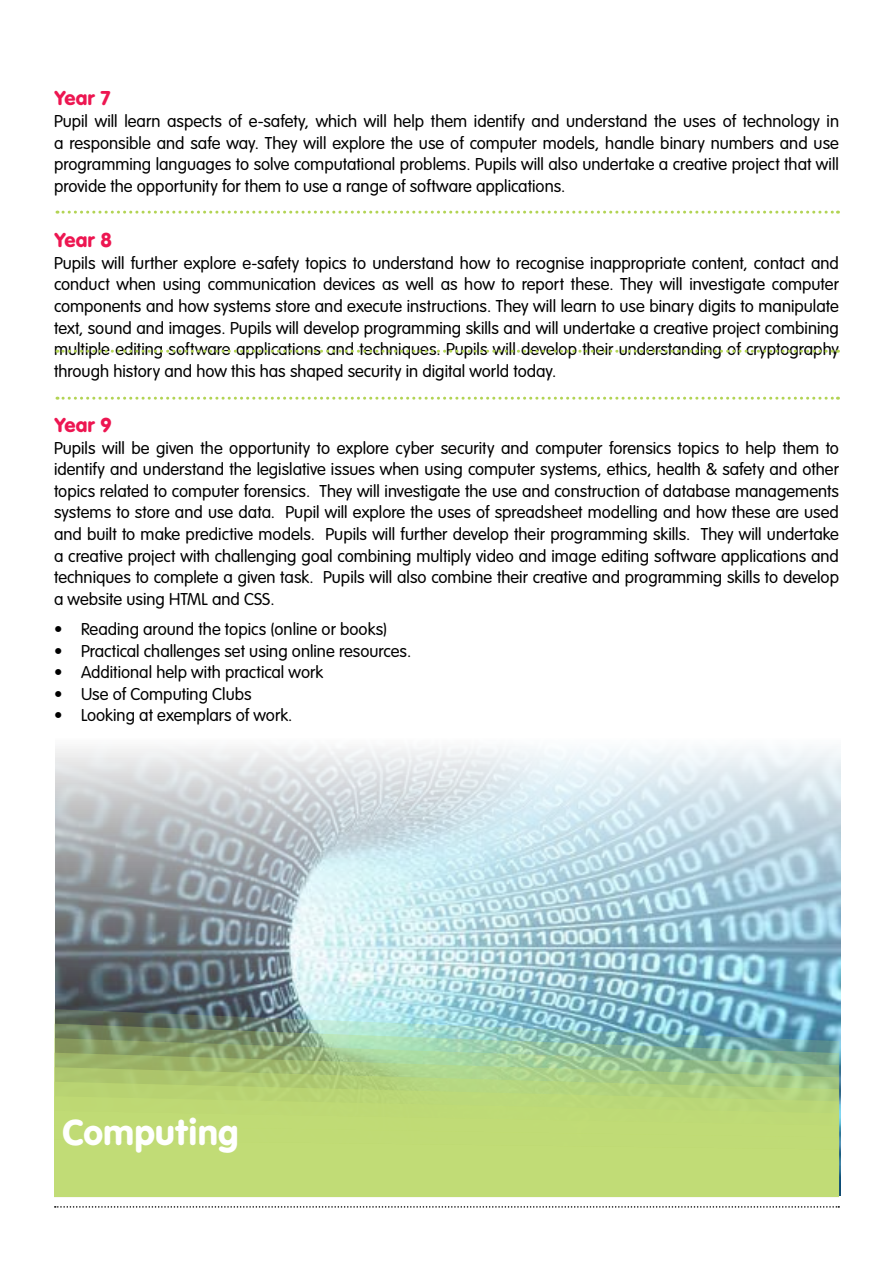
<style>
.page{position:relative;width:893px;height:1263px;background:#fff}
.page>*{position:absolute;margin:0;border:0;box-sizing:border-box;transform-origin:0 0}
.t1{font:37.5px "VAG Rundschrift D";color:#fff}
.t2{font:21px "VAG Rundschrift D";color:#ed1651}
.t3{font:300 18px/21.6px "VAG Rundschrift D";color:#000;text-align:justify}
</style>
<div class="page">
<img style="left:56px;top:748px;width:784px;height:448px">
<svg style="left:55px;top:1206px;width:784px;height:2px"></svg>
<img style="left:54px;top:1009px;width:785px;height:15px">
<img style="left:54px;top:1024px;width:785px;height:173px">
<svg style="left:57px;top:350px;width:781px;height:3px"></svg>
<svg style="left:57px;top:397px;width:781px;height:3px"></svg>
<svg style="left:57px;top:211px;width:781px;height:3px"></svg>
<p class="t2" style="left:54px;top:86px;width:58px">Year 7</p>
<p class="t3" style="left:54px;top:111px;width:787px">Pupil will learn aspects of e-safety, which will help them identify and understand the uses of technology in a responsible and safe way. They will explore the use of computer models, handle binary numbers and use programming languages to solve computational problems. Pupils will also undertake a creative project that will provide the opportunity for them to use a range of software applications.</p>
<p class="t2" style="left:54px;top:228px;width:59px">Year 8</p>
<p class="t3" style="left:54px;top:252px;width:786px">Pupils will further explore e-safety topics to understand how to recognise inappropriate content, contact and conduct when using communication devices as well as how to report these. They will investigate computer components and how systems store and execute instructions. They will learn to use binary digits to manipulate text, sound and images. Pupils will develop programming skills and will undertake a creative project combining multiple editing software applications and techniques. Pupils will develop their understanding of cryptography through history and how this has shaped security in digital world today.</p>
<p class="t2" style="left:54px;top:413px;width:59px">Year 9</p>
<p class="t3" style="left:54px;top:437px;width:787px">Pupils will be given the opportunity to explore cyber security and computer forensics topics to help them to identify and understand the legislative issues when using computer systems, ethics, health &amp; safety and other topics related to computer forensics. They will investigate the use and construction of database managements systems to store and use data. Pupil will explore the uses of spreadsheet modelling and how these are used and built to make predictive models. Pupils will further develop their programming skills. They will undertake a creative project with challenging goal combining multiply video and image editing software applications and techniques to complete a given task. Pupils will also combine their creative and programming skills to develop a website using HTML and CSS.</p>
<p class="t3" style="left:54px;top:619px;width:335px">• Reading around the topics (online or books)</p>
<p class="t3" style="left:54px;top:640px;width:359px">• Practical challenges set using online resources.</p>
<p class="t3" style="left:54px;top:662px;width:271px">• Additional help with practical work</p>
<p class="t3" style="left:54px;top:683px;width:199px">• Use of Computing Clubs</p>
<p class="t3" style="left:54px;top:705px;width:240px">• Looking at exemplars of work.</p>
<h1 class="t1" style="left:63px;top:1110px;width:178px">Computing</h1>
</div>
